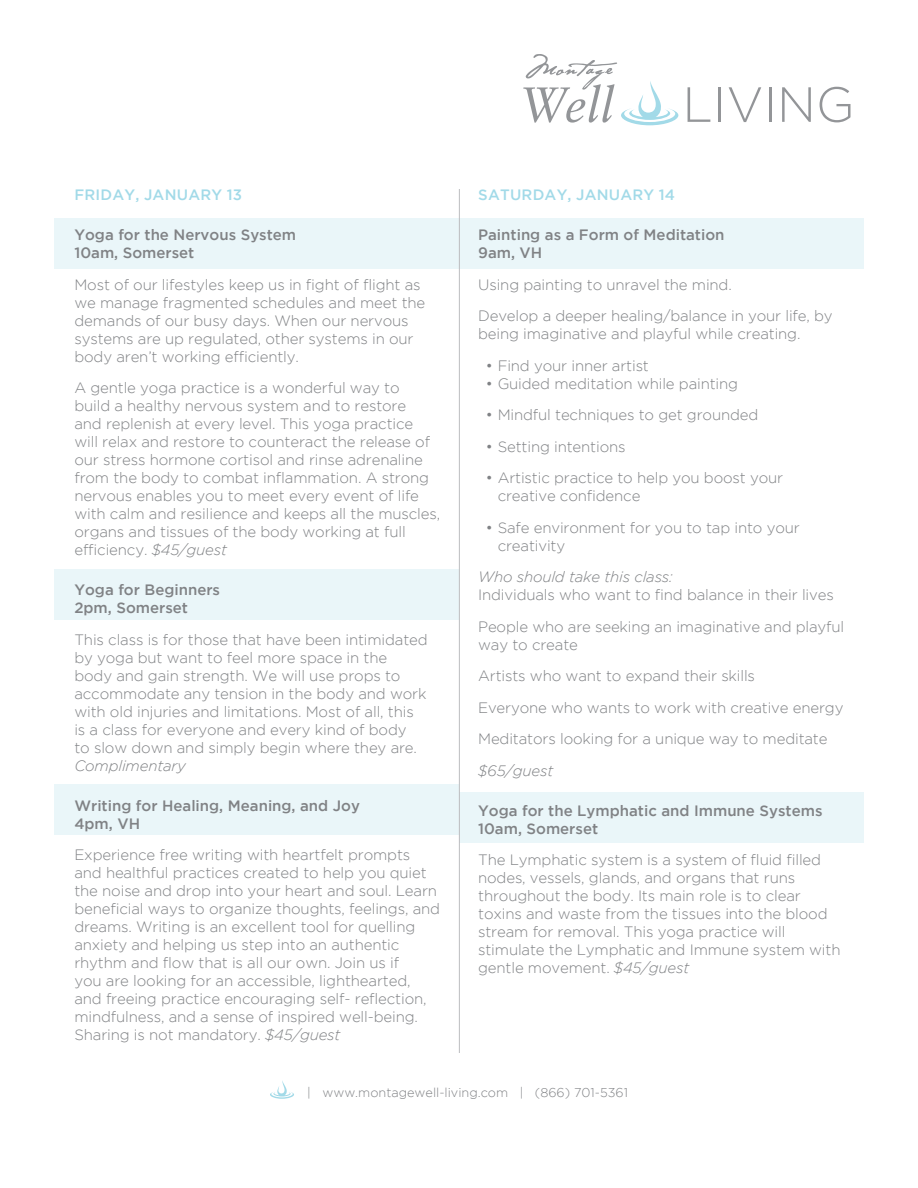
<style>
.page{position:relative;width:918px;height:1188px;background:#fff}
.page>*{position:absolute;margin:0;border:0;box-sizing:border-box;transform-origin:0 0}
.t1{font:300 15px/18px "Gotham";letter-spacing:-.01em;color:#808285}
.t2{font:500 15px/18px "Gotham";color:#808285}
.t3{font:italic 300 15px "Gotham";letter-spacing:-.01em;color:#808285}
.t4{font:500 15px "Gotham";letter-spacing:.015em;color:#a2dae8}
.t5{font:300 12.75px "Gotham";color:#808285}
.s1{font-style:italic}
</style>
<div class="page">
<div style="left:459px;top:793px;width:405px;height:50px;background:#eaf6f9"></div>
<div style="left:459px;top:218px;width:405px;height:50px;background:#eaf6f9"></div>
<div style="left:54px;top:784px;width:405px;height:51px;background:#eaf6f9"></div>
<div style="left:54px;top:570px;width:405px;height:50px;background:#eaf6f9"></div>
<div style="left:54px;top:218px;width:405px;height:50px;background:#eaf6f9"></div>
<svg style="left:688px;top:87px;width:22px;height:35px"></svg>
<hr style="left:718px;top:87px;width:3px;height:35px;background:#939598">
<svg style="left:729px;top:87px;width:32px;height:35px"></svg>
<hr style="left:769px;top:87px;width:3px;height:35px;background:#939598">
<svg style="left:782px;top:87px;width:29px;height:35px"></svg>
<svg style="left:820px;top:87px;width:30px;height:35px"></svg>
<svg style="left:523px;top:54px;width:155px;height:71px"></svg>
<svg style="left:270px;top:1081px;width:24px;height:18px"></svg>
<hr style="left:459px;top:189px;width:1px;height:864px;background:#bcbdc0">
<p class="t4" style="left:75px;top:186px;width:169px">FRIDAY, JANUARY 13</p>
<p class="t2" style="left:74px;top:225px;width:223px">Yoga for the Nervous System<br>10am, Somerset</p>
<p class="t1" style="left:74px;top:275px;width:352px">Most of our lifestyles keep us in fight of flight as we manage fragmented schedules and meet the demands of our busy days. When our nervous systems are up regulated, other systems in our body aren’t working efficiently.</p>
<p class="t1" style="left:74px;top:379px;width:367px">A gentle yoga practice is a wonderful way to<br>build a healthy nervous system and to restore<br>and replenish at every level. This yoga practice will relax and restore to counteract the release of our stress hormone cortisol and rinse adrenaline from the body to combat inflammation. A strong nervous enables you to meet every event of life with calm and resilience and keeps all the muscles, organs and tissues of the body working at full efficiency. <span class="s1">$45/guest</span></p>
<p class="t2" style="left:74px;top:581px;width:147px">Yoga for Beginners<br>2pm, Somerset</p>
<p class="t1" style="left:74px;top:630px;width:355px">This class is for those that have been intimidated by yoga but want to feel more space in the body and gain strength. We will use props to accommodate any tension in the body and work with old injuries and limitations. Most of all, this is a class for everyone and every kind of body<br>to slow down and simply begin where they are.</p>
<p class="t3" style="left:74px;top:757px;width:113px">Complimentary</p>
<p class="t2" style="left:74px;top:796px;width:287px">Writing for Healing, Meaning, and Joy<br>4pm, VH</p>
<p class="t1" style="left:74px;top:846px;width:367px">Experience free writing with heartfelt prompts and healthful practices created to help you quiet the noise and drop into your heart and soul. Learn beneficial ways to organize thoughts, feelings, and dreams. Writing is an excellent tool for quelling anxiety and helping us step into an authentic rhythm and flow that is all our own. Join us if<br>you are looking for an accessible, lighthearted, and freeing practice encouraging self- reflection, mindfulness, and a sense of inspired well-being.<br>Sharing is not mandatory. <span class="s1">$45/guest</span></p>
<p class="t4" style="left:478px;top:186px;width:198px">SATURDAY, JANUARY 14</p>
<p class="t2" style="left:478px;top:225px;width:248px">Painting as a Form of Meditation<br>9am, VH</p>
<p class="t1" style="left:478px;top:268px;width:356px;line-height:31.5px">Using painting to unravel the mind.<br>Develop a deeper healing/balance in your life, by</p>
<p class="t1" style="left:478px;top:325px;width:324px">being imaginative and playful while creating.</p>
<p class="t1" style="left:486px;top:356px;width:165px">• Find your inner artist</p>
<p class="t1" style="left:486px;top:374px;width:254px">• Guided meditation while painting</p>
<p class="t1" style="left:486px;top:406px;width:274px">• Mindful techniques to get grounded</p>
<p class="t1" style="left:486px;top:437px;width:142px">• Setting intentions</p>
<p class="t1" style="left:498px;top:469px;width:287px;text-indent:-12px">• Artistic practice to help you boost your creative confidence</p>
<p class="t1" style="left:498px;top:518px;width:304px;text-indent:-12px">• Safe environment for you to tap into your creativity</p>
<p class="t3" style="left:478px;top:569px;width:196px">Who should take this class:</p>
<p class="t1" style="left:478px;top:579px;width:368px;line-height:31.5px">Individuals who want to find balance in their lives<br>People who are seeking an imaginative and playful</p>
<p class="t1" style="left:478px;top:628px;width:367px;line-height:31.5px">way to create<br>Artists who want to expand their skills<br>Everyone who wants to work with creative energy Meditators looking for a unique way to meditate</p>
<p class="t3" style="left:478px;top:762px;width:77px">$65/guest</p>
<p class="t2" style="left:478px;top:801px;width:346px">Yoga for the Lymphatic and Immune Systems<br>10am, Somerset</p>
<p class="t1" style="left:478px;top:851px;width:364px">The Lymphatic system is a system of fluid filled nodes, vessels, glands, and organs that runs throughout the body. Its main role is to clear toxins and waste from the tissues into the blood stream for removal. This yoga practice will stimulate the Lymphatic and Immune system with gentle movement. <span class="s1">$45/guest</span></p>
<p class="t5" style="left:307px;top:1085px;width:322px">| www.montagewell-living.com | (866) 701-5361</p>
</div>
